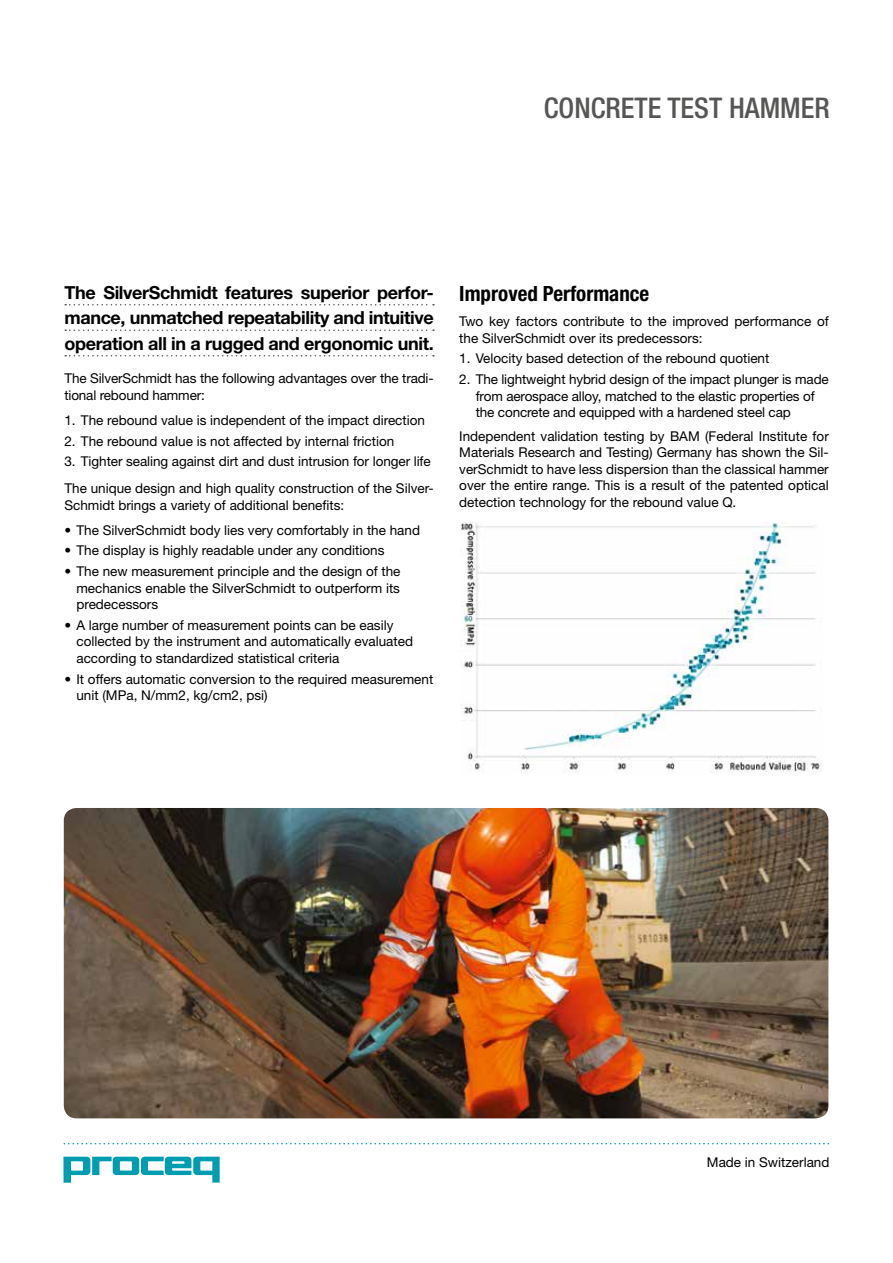
<style>
.page{position:relative;width:893px;height:1263px;background:#fff}
.page>*{position:absolute;margin:0;border:0;box-sizing:border-box;transform-origin:0 0}
.t1{font:500 condensed 28.5px "Helvetica Neue";color:#565655}
.t2{font:700 condensed 21px "Helvetica Neue";color:#000}
.t3{font:700 18px/25.5px "Helvetica Neue";letter-spacing:-.02em;color:#000;text-align:justify}
.t4{font:13.5px/16.5px "Helvetica Neue";color:#000}
</style>
<div class="page">
<svg style="left:63px;top:1157px;width:157px;height:26px"></svg>
<svg style="left:64px;top:1143px;width:764px;height:1px"></svg>
<svg style="left:65px;top:304px;width:369px;height:1px"></svg>
<svg style="left:65px;top:329px;width:369px;height:2px"></svg>
<svg style="left:65px;top:355px;width:369px;height:1px"></svg>
<img style="left:461px;top:522px;width:361px;height:251px">
<img style="left:64px;top:808px;width:764px;height:310px">
<h1 class="t1" style="left:544px;top:91px;width:288px">CONCRETE TEST HAMMER</h1>
<h3 class="t3" style="left:64px;top:279px;width:371px">The SilverSchmidt features superior perfor&shy;mance, unmatched repeatability and intuitive operation all in a rugged and ergonomic unit.</h3>
<p class="t4" style="left:64px;top:370px;width:371px">The SilverSchmidt has the following advantages over the tradi&shy;tional rebound hammer:</p>
<p class="t4" style="left:64px;top:411px;width:362px">1. The rebound value is independent of the impact direction</p>
<p class="t4" style="left:64px;top:432px;width:331px">2. The rebound value is not affected by internal friction</p>
<p class="t4" style="left:64px;top:448px;width:371px;line-height:26.7px">3. Tighter sealing against dirt and dust intrusion for longer life<br>The unique design and high quality construction of the Silver-</p>
<p class="t4" style="left:64px;top:496px;width:281px">Schmidt brings a variety of additional benefits:</p>
<p class="t4" style="left:64px;top:521px;width:357px">• The SilverSchmidt body lies very comfortably in the hand</p>
<p class="t4" style="left:64px;top:542px;width:322px">• The display is highly readable under any conditions</p>
<p class="t4" style="left:76px;top:563px;width:326px;text-align:justify;text-indent:-12px">• The new measurement principle and the design of the mechanics enable the SilverSchmidt to outperform its predecessors</p>
<p class="t4" style="left:76px;top:616px;width:338px;text-indent:-12px">• A large number of measurement points can be easily collected by the instrument and automatically evaluated according to standardized statistical criteria</p>
<p class="t4" style="left:76px;top:670px;width:358px;text-indent:-12px">• It offers automatic conversion to the required measurement unit (MPa, N/mm2, kg/cm2, psi)</p>
<h2 class="t2" style="left:459px;top:281px;width:192px">Improved Performance</h2>
<p class="t4" style="left:459px;top:313px;width:371px">Two key factors contribute to the improved performance of the SilverSchmidt over its predecessors:</p>
<p class="t4" style="left:459px;top:350px;width:312px">1. Velocity based detection of the rebound quotient</p>
<p class="t4" style="left:476px;top:371px;width:355px;text-indent:-16px">2. The lightweight hybrid design of the impact plunger is made from aerospace alloy, matched to the elastic properties of the concrete and equipped with a hardened steel cap</p>
<p class="t4" style="left:459px;top:428px;width:371px;text-align:justify">Independent validation testing by BAM (Federal Institute for Materials Research and Testing) Germany has shown the Sil&shy;verSchmidt to have less dispersion than the classical hammer over the entire range. This is a result of the patented optical detection technology for the rebound value Q.</p>
<p class="t4" style="left:707px;top:1154px;width:124px">Made in Switzerland</p>
</div>
